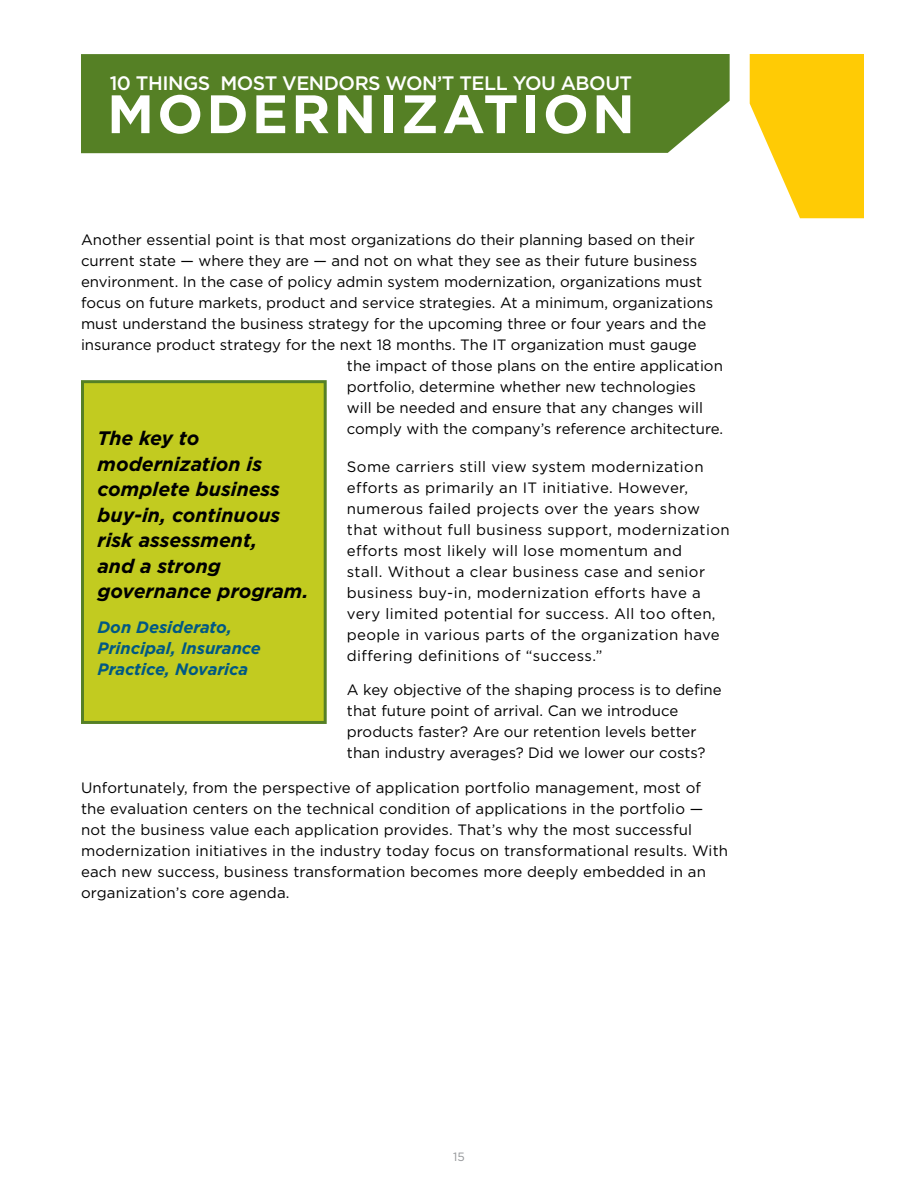
<style>
.page{position:relative;width:918px;height:1188px;background:#fff}
.page>*{position:absolute;margin:0;border:0;box-sizing:border-box;transform-origin:0 0}
.t1{font:700 54px "Gotham";letter-spacing:.06em;color:#fff}
.t2{font:italic 700 19.5px/25.5px "Gotham";color:#000}
.t3{font:500 19.5px "Gotham";letter-spacing:-.025em;color:#fff}
.t4{font:italic 700 16.5px/21px "Gotham";color:#005884}
.BODY_text{font:15px/21px "Gotham";color:#000}
.BODY_text-2{font:15px/21px "Gotham";letter-spacing:.025em;color:#000}
.t5{font:12px "Gotham";color:#939598}
</style>
<div class="page">
<svg style="left:750px;top:54px;width:114px;height:164px"></svg>
<div style="left:81px;top:54px;width:649px;height:99px;background:#558025"></div>
<div style="left:82px;top:382px;width:243px;height:340px;background:#c2cb20"></div>
<div style="left:81px;top:380px;width:246px;height:344px;border:3px solid #558025"></div>
<h2 class="t3" style="left:110px;top:70px;width:524px">10 THINGS MOST VENDORS WON’T TELL YOU ABOUT</h2>
<h1 class="t1" style="left:107px;top:78px;width:529px">MODERNIZATION</h1>
<p class="BODY_text" style="left:81px;top:229px;width:615px">Another essential point is that most organizations do their planning based on their</p>
<p class="BODY_text" style="left:81px;top:250px;width:618px">current state — where they are — and not on what they see as their future business</p>
<p class="BODY_text" style="left:81px;top:271px;width:623px">environment. In the case of policy admin system modernization, organizations must</p>
<p class="BODY_text" style="left:81px;top:292px;width:634px">focus on future markets, product and service strategies. At a minimum, organizations</p>
<p class="BODY_text" style="left:81px;top:313px;width:627px">must understand the business strategy for the upcoming three or four years and the</p>
<p class="BODY_text" style="left:81px;top:334px;width:617px">insurance product strategy for the next 18 months. The IT organization must gauge</p>
<p class="BODY_text" style="left:347px;top:355px;width:377px">the impact of those plans on the entire application</p>
<p class="BODY_text" style="left:347px;top:376px;width:351px">portfolio, determine whether new technologies</p>
<p class="BODY_text" style="left:347px;top:397px;width:358px">will be needed and ensure that any changes will</p>
<p class="BODY_text" style="left:347px;top:418px;width:376px">comply with the company’s reference architecture.</p>
<p class="BODY_text-2" style="left:347px;top:456px;width:384px">Some carriers still view system modernization efforts as primarily an IT initiative. However, numerous failed projects over the years show that without full business support, modernization efforts most likely will lose momentum and<br>stall. Without a clear business case and senior business buy-in, modernization efforts have a very limited potential for success. All too often, people in various parts of the organization have differing definitions of “success.”</p>
<p class="BODY_text" style="left:347px;top:679px;width:376px">A key objective of the shaping process is to define that future point of arrival. Can we introduce products faster? Are our retention levels better than industry averages? Did we lower our costs?</p>
<p class="BODY_text" style="left:81px;top:777px;width:649px">Unfortunately, from the perspective of application portfolio management, most of the evaluation centers on the technical condition of applications in the portfolio — not the business value each application provides. That’s why the most successful modernization initiatives in the industry today focus on transformational results. With each new success, business transformation becomes more deeply embedded in an organization’s core agenda.</p>
<h2 class="t2" style="left:98px;top:425px;width:213px">The key to modernization is complete business buy-in, continuous risk assessment,<br>and a strong governance program.</h2>
<p class="t4" style="left:98px;top:616px;width:165px">Don Desiderato,<br>Principal, Insurance<br>Practice, Novarica</p>
<p class="t5" style="left:453px;top:1149px;width:13px">15</p>
</div>
